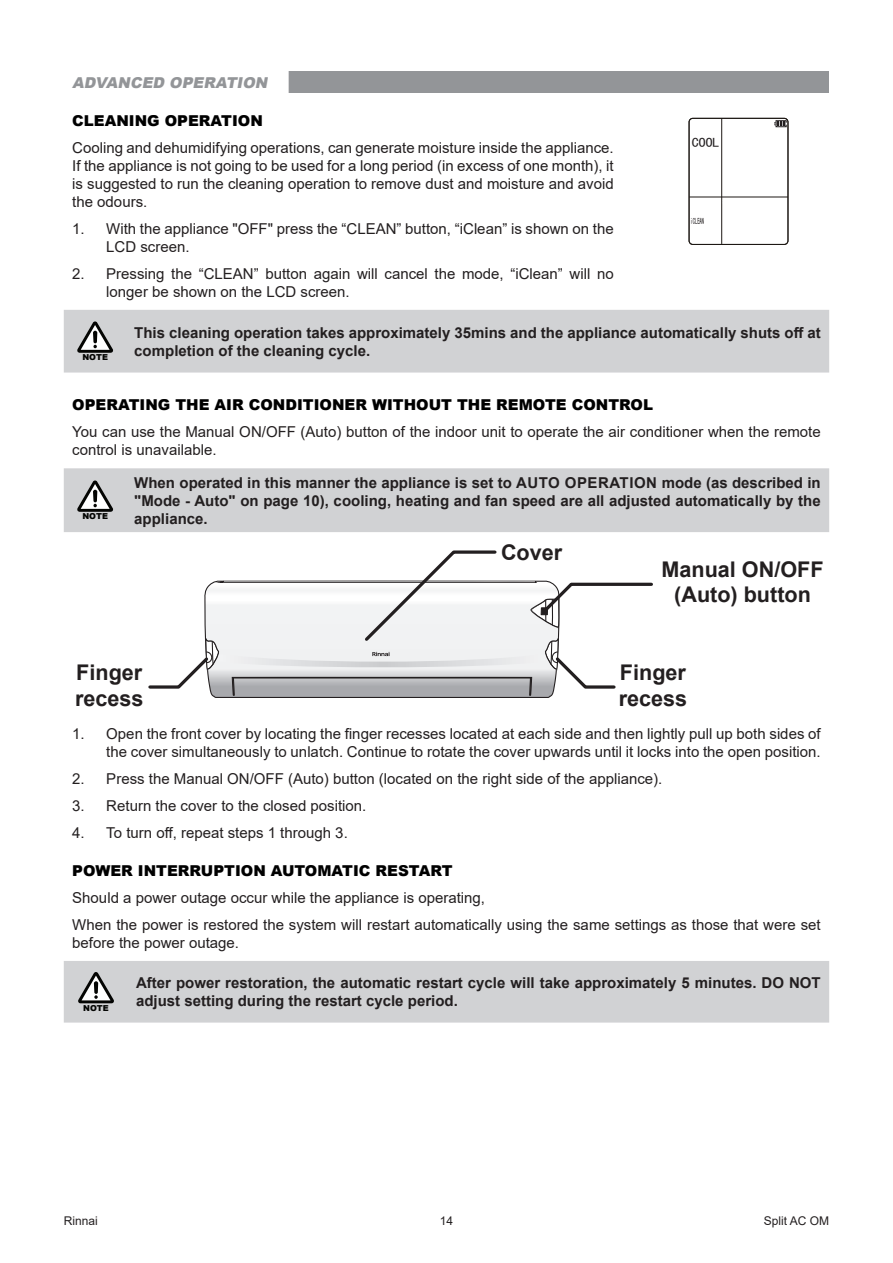
<style>
.page{position:relative;width:893px;height:1263px;background:#fff}
.page>*{position:absolute;margin:0;border:0;box-sizing:border-box;transform-origin:0 0}
.t1{font:700 21.6px/26px "Arial";color:#231f20}
.t2{font:15px/18px "Arial";color:#231f20}
.t3{font:700 15px/18px "Arial";color:#231f20}
.t4{font:900 15px "Arial";color:#000}
.t5{font:italic 900 15px "Arial";color:#939598}
.t6{font:13.2px "Sim Hei";color:#231f20;scale:1.04 1}
.t7{font:12px "Arial";color:#231f20}
.t8{font:8.85px "Sim Hei";color:#231f20;scale:.52 1}
.t9{font:900 8.25px "Arial";color:#040503}
</style>
<div class="page">
<div style="left:64px;top:310px;width:765px;height:63px;background:#d1d2d4"></div>
<svg style="left:77px;top:321px;width:36px;height:32px"></svg>
<svg style="left:93px;top:331px;width:4px;height:12px"></svg>
<div style="left:64px;top:468px;width:765px;height:64px;background:#d1d2d4"></div>
<svg style="left:77px;top:480px;width:36px;height:32px"></svg>
<svg style="left:93px;top:490px;width:4px;height:12px"></svg>
<div style="left:64px;top:961px;width:765px;height:61px;background:#d1d2d4"></div>
<svg style="left:78px;top:972px;width:36px;height:31px"></svg>
<svg style="left:94px;top:981px;width:4px;height:13px"></svg>
<div style="left:689px;top:118px;width:99px;height:127px;border:1px solid #1d1814;border-radius:4px"></div>
<hr style="left:689px;top:197px;width:99px;height:1px;background:#1d1814">
<hr style="left:721px;top:118px;width:1px;height:126px;background:#1d1814">
<svg style="left:774px;top:120px;width:12px;height:7px"></svg>
<svg style="left:148px;top:550px;width:505px;height:148px"></svg>
<div style="left:64px;top:71px;width:765px;height:21px;background:#939598"></div>
<div style="left:51px;top:64px;width:238px;height:36px;background:#fff"></div>
<p class="t5" style="left:72px;top:72px;width:200px">ADVANCED OPERATION</p>
<p class="t4" style="left:72px;top:109px;width:192px">CLEANING OPERATION</p>
<p class="t2" style="left:72px;top:138px;width:543px">Cooling and dehumidifying operations, can generate moisture inside the appliance.<br>If the appliance is not going to be used for a long period (in excess of one month), it is suggested to run the cleaning operation to remove dust and moisture and avoid the odours.</p>
<p class="t2" style="left:106px;top:219px;width:509px;text-indent:-34px">1. With the appliance "OFF" press the “CLEAN” button, “iClean” is shown on the<br>LCD screen.</p>
<p class="t2" style="left:106px;top:264px;width:509px;text-indent:-34px">2. Pressing the “CLEAN” button again will cancel the mode, “iClean” will no longer be shown on the LCD screen.</p>
<p class="t6" style="left:692px;top:136px;width:28px">COOL</p>
<p class="t8" style="left:690px;top:217px;width:28px">iCLEAN</p>
<p class="t9" style="left:82px;top:351px;width:27px">NOTE</p>
<p class="t3" style="left:134px;top:324px;width:688px">This cleaning operation takes approximately 35mins and the appliance automatically shuts off at completion of the cleaning cycle.</p>
<p class="t4" style="left:72px;top:394px;width:582px">OPERATING THE AIR CONDITIONER WITHOUT THE REMOTE CONTROL</p>
<p class="t2" style="left:72px;top:423px;width:750px">You can use the Manual ON/OFF (Auto) button of the indoor unit to operate the air conditioner when the remote control is unavailable.</p>
<p class="t9" style="left:82px;top:510px;width:27px">NOTE</p>
<p class="t3" style="left:134px;top:474px;width:688px;text-align:justify">When operated in this manner the appliance is set to AUTO OPERATION mode (as described in "Mode - Auto" on page 10), cooling, heating and fan speed are all adjusted automatically by the appliance.</p>
<h1 class="t1" style="left:501px;top:539px;width:63px">Cover</h1>
<h1 class="t1" style="left:662px;top:556px;width:164px;text-align:center">Manual ON/OFF (Auto) button</h1>
<h1 class="t1" style="left:75px;top:660px;width:70px">Finger recess</h1>
<h1 class="t1" style="left:619px;top:660px;width:70px">Finger recess</h1>
<p class="t2" style="left:72px;top:725px;width:750px;text-align:right">1. Open the front cover by locating the finger recesses located at each side and then lightly pull up both sides of the cover simultaneously to unlatch. Continue to rotate the cover upwards until it locks into the open position.</p>
<p class="t2" style="left:72px;top:770px;width:589px">2. Press the Manual ON/OFF (Auto) button (located on the right side of the appliance).</p>
<p class="t2" style="left:72px;top:797px;width:293px">3. Return the cover to the closed position.</p>
<p class="t2" style="left:72px;top:824px;width:277px">4. To turn off, repeat steps 1 through 3.</p>
<p class="t4" style="left:72px;top:859px;width:382px">POWER INTERRUPTION AUTOMATIC RESTART</p>
<p class="t2" style="left:72px;top:884px;width:750px;line-height:27px">Should a power outage occur while the appliance is operating,<br>When the power is restored the system will restart automatically using the same settings as those that were set</p>
<p class="t2" style="left:72px;top:933px;width:166px">before the power outage.</p>
<p class="t9" style="left:83px;top:1002px;width:27px">NOTE</p>
<p class="t3" style="left:136px;top:974px;width:686px">After power restoration, the automatic restart cycle will take approximately 5 minutes. DO NOT adjust setting during the restart cycle period.</p>
<p class="t7" style="left:64px;top:1212px;width:36px">Rinnai</p>
<p class="t7" style="left:440px;top:1212px;width:15px">14</p>
<p class="t7" style="left:764px;top:1212px;width:67px">Split AC OM</p>
</div>
